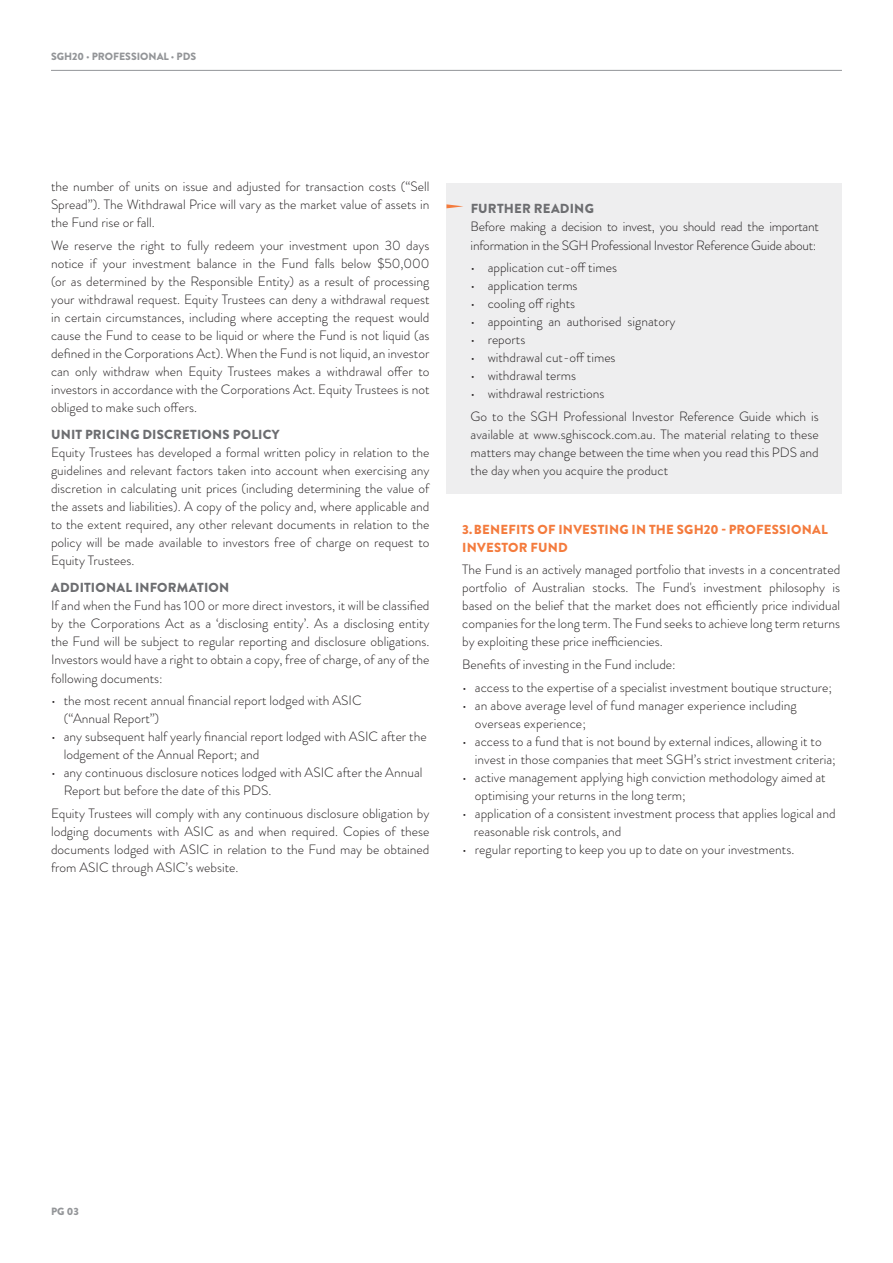
<style>
.page{position:relative;width:893px;height:1263px;background:#fff}
.page>*{position:absolute;margin:0;border:0;box-sizing:border-box;transform-origin:0 0}
.BODY{font:300 13.5px/18px "Brandon Grotesque";color:#231f20;text-align:justify}
.BODY_-_BULLETS{font:300 13.5px/18px "Brandon Grotesque";color:#231f20}
.BODY-2{font:300 13.5px/18px "Brandon Grotesque";letter-spacing:-.02em;color:#231f20}
.BODY_-_BOLD_CAPS__GR{font:900 13.2px "Brandon Grotesque";letter-spacing:.015em;color:#6c6d70}
.BODY_-_BOLD_CAPS__OR{font:900 13.2px/18px "Brandon Grotesque";letter-spacing:.015em;color:#f47b3d}
.t1{font:900 10.5px "Brandon Grotesque";color:#939598}
</style>
<div class="page">
<hr style="left:51px;top:70px;width:791px;height:1px;background:#939598">
<div style="left:446px;top:183px;width:396px;height:311px;background:#eeeeef"></div>
<svg style="left:446px;top:204px;width:17px;height:4px"></svg>
<p class="t1" style="left:51px;top:49px;width:147px">SGH20 · PROFESSIONAL · PDS</p>
<p class="BODY" style="left:51px;top:177px;width:380px">the number of units on issue and adjusted for transaction costs (“Sell Spread”). The Withdrawal Price will vary as the market value of assets in the Fund rise or fall.</p>
<p class="BODY" style="left:51px;top:236px;width:380px">We reserve the right to fully redeem your investment upon 30 days notice if your investment balance in the Fund falls below $50,000 (or as determined by the Responsible Entity) as a result of processing your withdrawal request. Equity Trustees can deny a withdrawal request in certain circumstances, including where accepting the request would cause the Fund to cease to be liquid or where the Fund is not liquid (as defined in the Corporations Act). When the Fund is not liquid, an investor can only withdraw when Equity Trustees makes a withdrawal offer to investors in accordance with the Corporations Act. Equity Trustees is not obliged to make such offers.</p>
<p class="BODY_-_BOLD_CAPS__GR" style="left:51px;top:425px;width:230px">UNIT PRICING DISCRETIONS POLICY</p>
<p class="BODY" style="left:51px;top:443px;width:380px">Equity Trustees has developed a formal written policy in relation to the guidelines and relevant factors taken into account when exercising any discretion in calculating unit prices (including determining the value of the assets and liabilities). A copy of the policy and, where applicable and to the extent required, any other relevant documents in relation to the policy will be made available to investors free of charge on request to Equity Trustees.</p>
<p class="BODY_-_BOLD_CAPS__GR" style="left:51px;top:578px;width:180px">ADDITIONAL INFORMATION</p>
<p class="BODY" style="left:51px;top:597px;width:380px">If and when the Fund has 100 or more direct investors, it will be classified by the Corporations Act as a ‘disclosing entity’. As a disclosing entity the Fund will be subject to regular reporting and disclosure obligations.<br>Investors would have a right to obtain a copy, free of charge, of any of the following documents:</p>
<p class="BODY_-_BULLETS" style="left:64px;top:691px;width:299px;text-indent:-13px">• the most recent annual financial report lodged with ASIC (“Annual Report”)</p>
<p class="BODY_-_BULLETS" style="left:64px;top:727px;width:364px;text-indent:-13px">• any subsequent half yearly financial report lodged with ASIC after the lodgement of the Annual Report; and</p>
<p class="BODY_-_BULLETS" style="left:64px;top:764px;width:360px;text-indent:-13px">• any continuous disclosure notices lodged with ASIC after the Annual<br>Report but before the date of this PDS.</p>
<p class="BODY" style="left:51px;top:804px;width:380px">Equity Trustees will comply with any continuous disclosure obligation by lodging documents with ASIC as and when required. Copies of these documents lodged with ASIC in relation to the Fund may be obtained from ASIC through ASIC’s website.</p>
<p class="BODY_-_BOLD_CAPS__GR" style="left:471px;top:199px;width:125px">FURTHER READING</p>
<p class="BODY-2" style="left:471px;top:218px;width:350px">Before making a decision to invest, you should read the important information in the SGH Professional Investor Reference Guide about:</p>
<p class="BODY" style="left:471px;top:258px;width:148px">• application cut-off times</p>
<p class="BODY" style="left:471px;top:276px;width:108px">• application terms</p>
<p class="BODY" style="left:471px;top:295px;width:106px">• cooling off rights</p>
<p class="BODY" style="left:471px;top:313px;width:206px">• appointing an authorised signatory</p>
<p class="BODY" style="left:471px;top:331px;width:56px">• reports</p>
<p class="BODY" style="left:471px;top:349px;width:146px">• withdrawal cut-off times</p>
<p class="BODY" style="left:471px;top:367px;width:107px">• withdrawal terms</p>
<p class="BODY" style="left:471px;top:385px;width:135px">• withdrawal restrictions</p>
<p class="BODY" style="left:471px;top:407px;width:350px">Go to the SGH Professional Investor Reference Guide which is available at www.sghiscock.com.au. The material relating to these matters may change between the time when you read this PDS and the day when you acquire the product</p>
<p class="BODY_-_BOLD_CAPS__OR" style="left:462px;top:520px;width:367px">3.BENEFITS OF INVESTING IN THE SGH20 - PROFESSIONAL<br>INVESTOR FUND</p>
<p class="BODY" style="left:462px;top:561px;width:380px">The Fund is an actively managed portfolio that invests in a concentrated portfolio of Australian stocks. The Fund's investment philosophy is based on the belief that the market does not efficiently price individual companies for the long term. The Fund seeks to achieve long term returns by exploiting these price inefficiencies.</p>
<p class="BODY" style="left:462px;top:655px;width:215px">Benefits of investing in the Fund include:</p>
<p class="BODY_-_BULLETS" style="left:462px;top:678px;width:371px">• access to the expertise of a specialist investment boutique structure;</p>
<p class="BODY_-_BULLETS" style="left:475px;top:696px;width:323px;text-indent:-13px">• an above average level of fund manager experience including overseas experience;</p>
<p class="BODY_-_BULLETS" style="left:475px;top:732px;width:362px;text-indent:-13px">• access to a fund that is not bound by external indices, allowing it to invest in those companies that meet SGH’s strict investment criteria;</p>
<p class="BODY_-_BULLETS" style="left:475px;top:768px;width:352px;text-indent:-13px">• active management applying high conviction methodology aimed at optimising your returns in the long term;</p>
<p class="BODY_-_BULLETS" style="left:474px;top:804px;width:363px;text-indent:-12px">• application of a consistent investment process that applies logical and reasonable risk controls, and</p>
<p class="BODY_-_BULLETS" style="left:462px;top:840px;width:334px">• regular reporting to keep you up to date on your investments.</p>
<p class="t1" style="left:51px;top:1204px;width:29px">PG 03</p>
</div>
